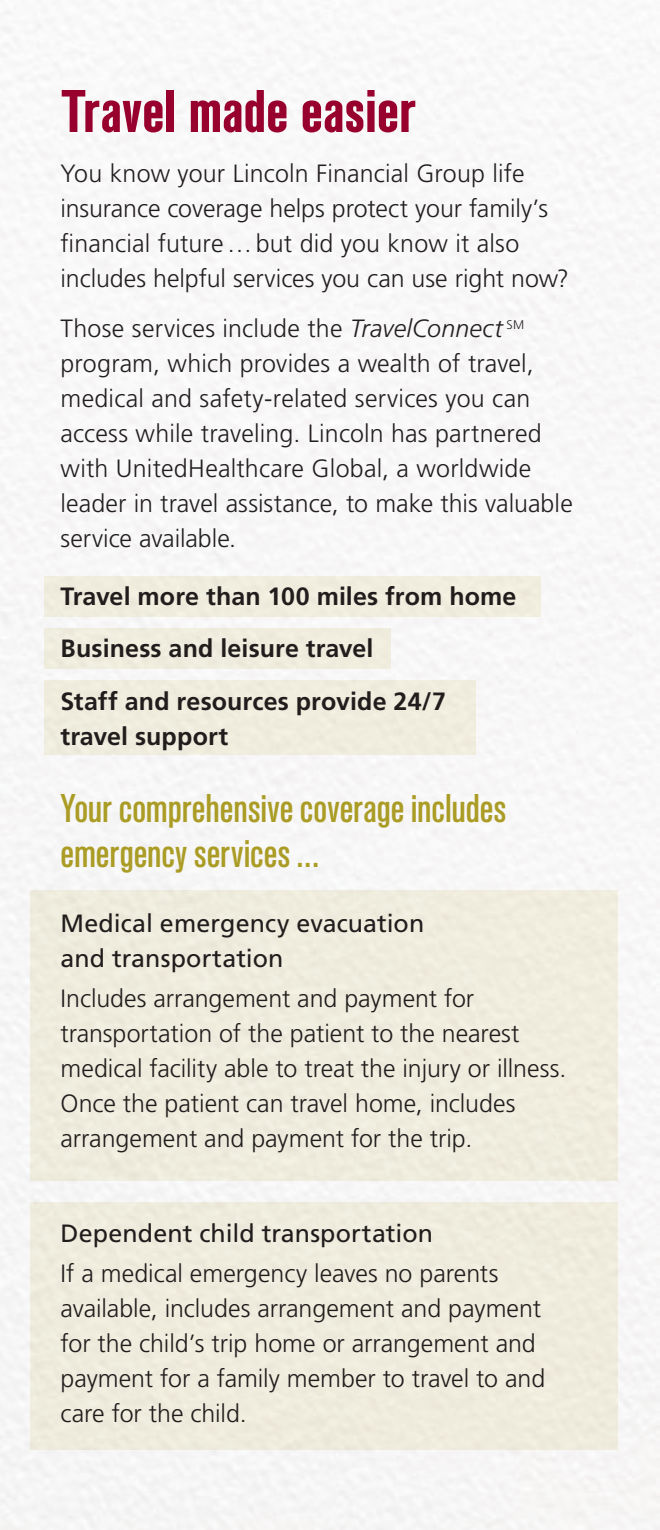
<style>
.page{position:relative;width:660px;height:1530px;background:#fff}
.page>*{position:absolute;margin:0;border:0;box-sizing:border-box;transform-origin:0 0}
.t1{font:700 condensed 60px "Standard CT";color:#98012d}
.t2{font:500 condensed 40px/45px "Standard CT";letter-spacing:-.005em;color:#aa9c25}
.t3{font:300 25px/35px "Frutiger LT Std";color:#231f20}
.t4{font:700 25px/52.5px "Frutiger LT Std";letter-spacing:.005em;color:#231f20}
.t5{font:25px/35px "Frutiger LT Std";letter-spacing:.005em;color:#231f20}
.s1{font-style:italic}
</style>
<div class="page">
<div style="left:44px;top:576px;width:496px;height:41px;background:#f0edde"></div>
<div style="left:44px;top:628px;width:346px;height:41px;background:#efedde"></div>
<div style="left:44px;top:680px;width:431px;height:75px;background:#f0ecde"></div>
<div style="left:30px;top:890px;width:588px;height:291px;background:#efecde"></div>
<div style="left:30px;top:1203px;width:588px;height:247px;background:#eeecdd"></div>
<h1 class="t1" style="left:61px;top:78px;width:358px">Travel made easier</h1>
<p class="t3" style="left:61px;top:156px;width:510px">You know your Lincoln Financial Group life insurance coverage helps protect your family’s financial future…but did you know it also includes helpful services you can use right now?</p>
<p class="t3" style="left:61px;top:311px;width:514px">Those services include the <span class="s1">TravelConnect</span> <sup>SM </sup>program, which provides a wealth of travel, medical and safety-related services you can access while traveling. Lincoln has partnered with UnitedHealthcare Global, a worldwide leader in travel assistance, to make this valuable service available.</p>
<p class="t4" style="left:61px;top:570px;width:458px">Travel more than 100 miles from home<br>Business and leisure travel<br>Staff and resources provide 24/7</p>
<p class="t4" style="left:61px;top:710px;width:169px">travel support</p>
<h2 class="t2" style="left:61px;top:786px;width:448px">Your comprehensive coverage includes emergency services…</h2>
<p class="t5" style="left:61px;top:906px;width:365px">Medical emergency evacuation and transportation</p>
<p class="t3" style="left:61px;top:981px;width:507px">Includes arrangement and payment for transportation of the patient to the nearest medical facility able to treat the injury or illness.<br>Once the patient can travel home, includes arrangement and payment for the trip.</p>
<p class="t5" style="left:61px;top:1216px;width:374px">Dependent child transportation</p>
<p class="t3" style="left:61px;top:1256px;width:486px">If a medical emergency leaves no parents available, includes arrangement and payment for the child’s trip home or arrangement and payment for a family member to travel to and care for the child.</p>
</div>
